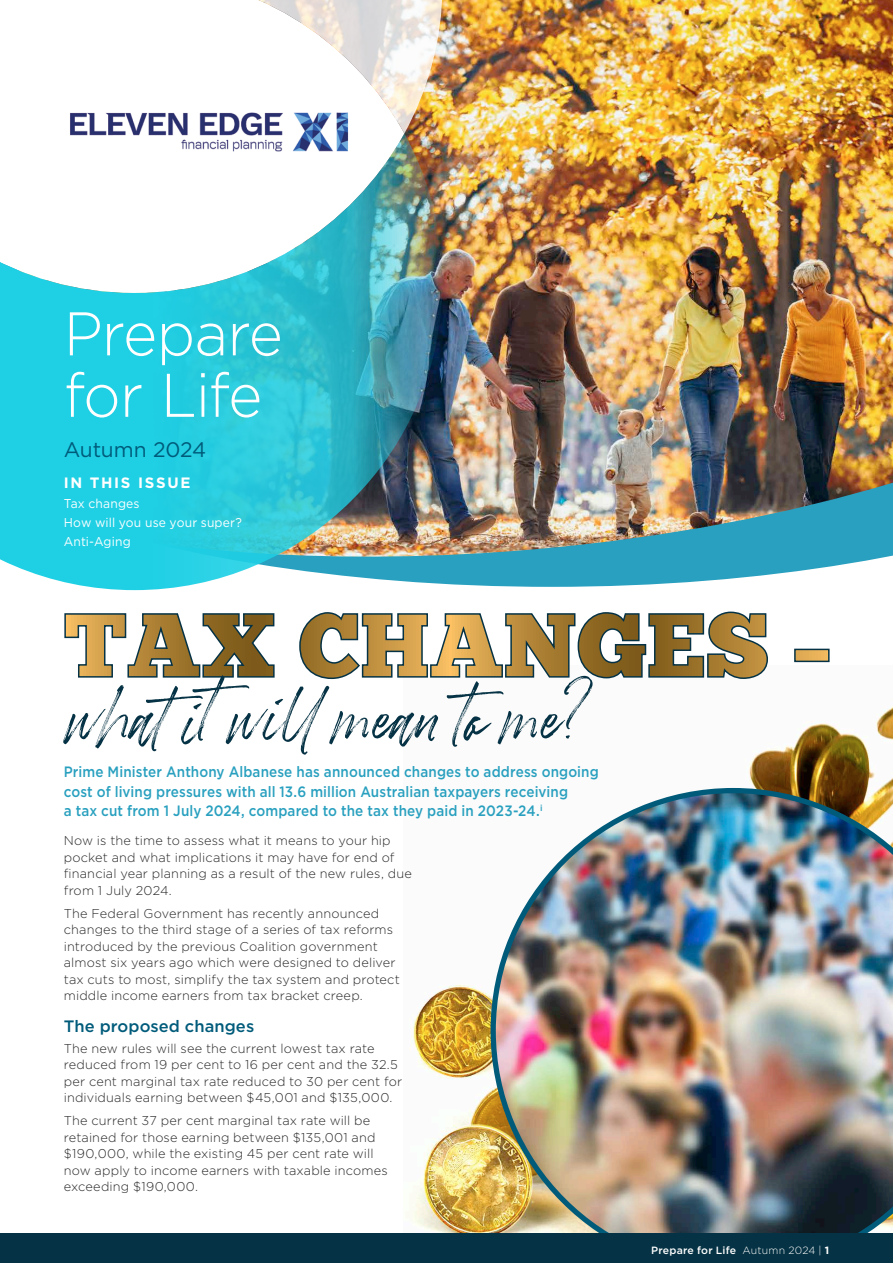
<style>
.page{position:relative;width:893px;height:1263px;background:#fff}
.page>*{position:absolute;margin:0;border:0;box-sizing:border-box;transform-origin:0 0}
.t1{font:300 61.5px/61.5px "Gotham";letter-spacing:-.02em;color:#fff;scale:.95 1}
.t2{font:21px "Gotham";letter-spacing:-.01em;color:#005b7a}
.t3{font:500 16.5px "Gotham";letter-spacing:.005em;color:#005b7a}
.t4{font:500 15px/19.5px "Gotham";letter-spacing:.01em;color:#29a0bf;scale:.9 1}
.t5{font:700 15px "Gotham";letter-spacing:.11em;color:#fff}
.t6{font:300 12.75px/16.5px "Gotham";letter-spacing:.01em;color:#282828}
.t7{font:12.75px/19.2px "Gotham";letter-spacing:.01em;color:#fff;scale:.95 1}
.t8{font:500 10.5px "Gotham";letter-spacing:.02em;color:#fff}
.s1{font-weight:300}
.s2{font-weight:700}
</style>
<div class="page">
<img style="left:406px;top:706px;width:487px;height:527px">
<img style="left:491px;top:788px;width:402px;height:445px">
<svg style="left:442px;top:560px;width:427px;height:27px;fill:#29a0bf"></svg>
<img style="left:442px;top:0;width:451px;height:560px">
<img style="left:404px;top:0;width:38px;height:133px">
<svg style="left:258px;top:0;width:146px;height:133px"></svg>
<img style="left:0;top:133px;width:442px;height:457px">
<div style="left:0;top:1233px;width:893px;height:30px;background:#053244"></div>
<svg style="left:64px;top:611px;width:766px;height:68px"></svg>
<svg style="left:63px;top:675px;width:530px;height:80px"></svg>
<img style="left:58px;top:96px;width:302px;height:75px">
<h1 class="t1" style="left:64px;top:301px;width:232px">Prepare for Life</h1>
<h2 class="t2" style="left:64px;top:436px;width:144px">Autumn 2024</h2>
<p class="t5" style="left:64px;top:473px;width:128px">IN THIS ISSUE</p>
<p class="t7" style="left:64px;top:493px;width:189px">Tax changes<br>How will you use your super?<br>Anti-Aging</p>
<p class="t4" style="left:64px;top:762px;width:596px">Prime Minister Anthony Albanese has announced changes to address ongoing cost of living pressures with all 13.6 million Australian taxpayers receiving<br>a tax cut from 1 July 2024, compared to the tax they paid in 2023-24.<sup>i</sup></p>
<p class="t6" style="left:64px;top:832px;width:350px">Now is the time to assess what it means to your hip pocket and what implications it may have for end of financial year planning as a result of the new rules, due from 1 July 2024.</p>
<p class="t6" style="left:64px;top:905px;width:338px">The Federal Government has recently announced changes to the third stage of a series of tax reforms introduced by the previous Coalition government almost six years ago which were designed to deliver tax cuts to most, simplify the tax system and protect middle income earners from tax bracket creep.</p>
<p class="t3" style="left:64px;top:1015px;width:192px">The proposed changes</p>
<p class="t6" style="left:64px;top:1040px;width:340px">The new rules will see the current lowest tax rate reduced from 19 per cent to 16 per cent and the 32.5 per cent marginal tax rate reduced to 30 per cent for individuals earning between $45,001 and $135,000.</p>
<p class="t6" style="left:64px;top:1112px;width:326px">The current 37 per cent marginal tax rate will be retained for those earning between $135,001 and $190,000, while the existing 45 per cent rate will now apply to income earners with taxable incomes exceeding $190,000.</p>
<p class="t8" style="left:651px;top:1244px;width:180px">Prepare for Life <span class="s1">Autumn 2024 |</span> <span class="s2">1</span></p>
</div>
